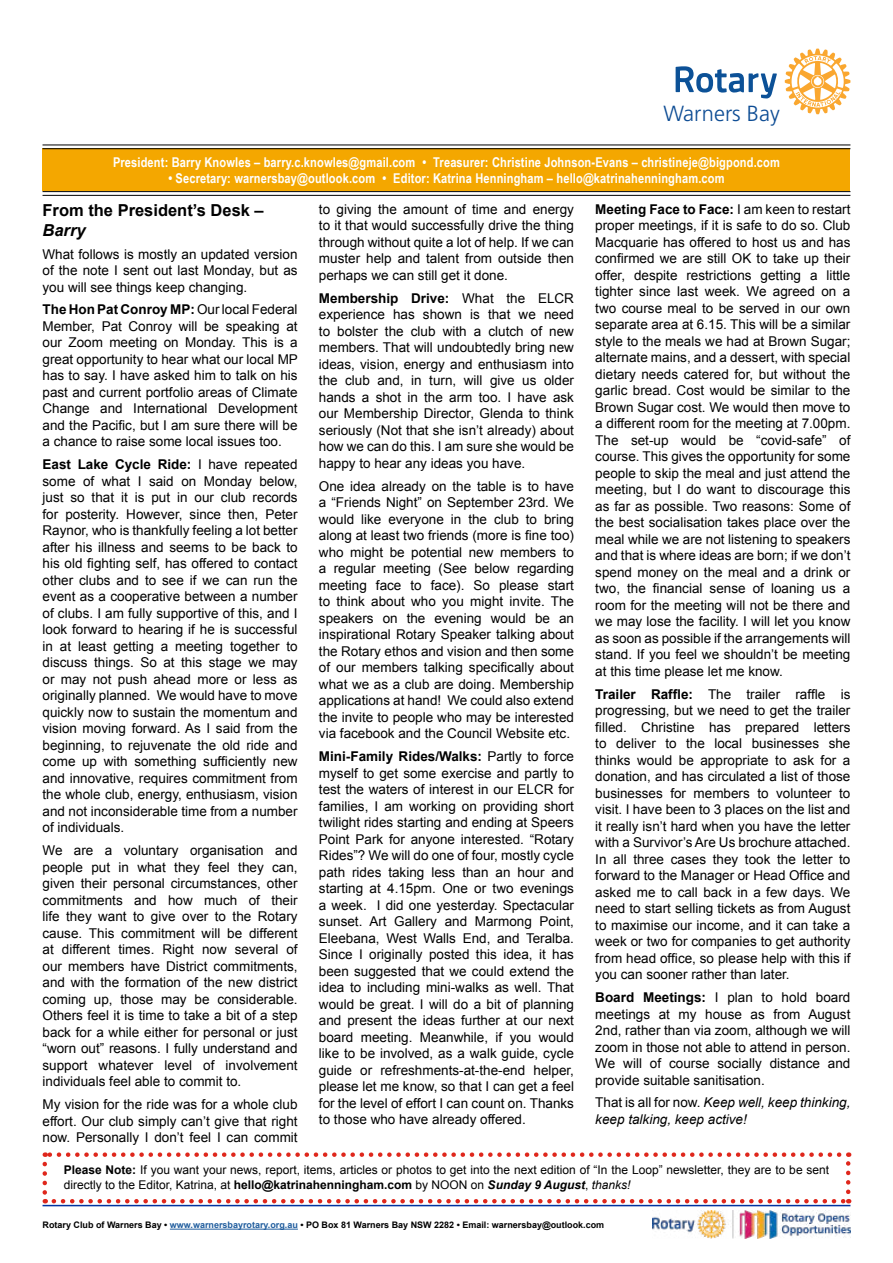
<style>
.page{position:relative;width:893px;height:1263px;background:#fff}
.page>*{position:absolute;margin:0;border:0;box-sizing:border-box;transform-origin:0 0}
.t1{font:300 21.9px "Frutiger LT Std";color:#0d4c94}
.t2{font:700 16.5px/19.5px "Arial";color:#000}
.t3{font:13.5px/16.5px "Arial";color:#000;text-align:justify}
.t4{font:700 13.5px "Arial Narrow";letter-spacing:.01em;color:#fff}
.t5{font:italic 13.5px/16.5px "Arial";color:#000}
.t6{font:12px/15px "Arial";color:#000}
.t7{font:700 9px "Arial";color:#000}
.s1{font-weight:700}
.s2{font-style:normal}
.s3{font-style:italic}
.s4{font-weight:700;font-style:italic}
.s5{color:#215e9e}
</style>
<div class="page">
<hr style="left:43px;top:1205px;width:807px;height:1px;background:#0033a1">
<hr style="left:170px;top:1229px;width:128px;height:1px;background:#215e9e">
<img style="left:653px;top:1211px;width:197px;height:28px">
<svg style="left:676px;top:66px;width:101px;height:32px"></svg>
<svg style="left:785px;top:49px;width:65px;height:65px"></svg>
<svg style="left:43px;top:1164px;width:4px;height:39px"></svg>
<svg style="left:54px;top:1199px;width:795px;height:4px"></svg>
<svg style="left:846px;top:1152px;width:4px;height:40px"></svg>
<svg style="left:45px;top:1152px;width:794px;height:5px"></svg>
<div style="left:43px;top:149px;width:807px;height:42px;background:#f4a700"></div>
<hr style="left:43px;top:145px;width:807px;height:1px;background:#000">
<hr style="left:43px;top:148px;width:807px;height:1px;background:#000">
<hr style="left:43px;top:191px;width:807px;height:1px;background:#000">
<hr style="left:43px;top:195px;width:807px;height:1px;background:#000">
<h1 class="t1" style="left:588px;top:101px;width:193px">Club of Warners Bay</h1>
<p class="t4" style="left:113px;top:152px;width:668px">President: Barry Knowles – barry.c.knowles@gmail.com • Treasurer: Christine Johnson-Evans – christineje@bigpond.com</p>
<p class="t4" style="left:168px;top:168px;width:558px">• Secretary: warnersbay@outlook.com • Editor: Katrina Henningham – hello@katrinahenningham.com</p>
<p class="t3" style="left:319px;top:201px;width:257px">to giving the amount of time and energy to it that would successfully drive the thing through without quite a lot of help. If we can muster help and talent from outside then perhaps we can still get it done.</p>
<p class="t3" style="left:319px;top:290px;width:257px"><span class="s1">Membership Drive:</span> What the ELCR experience has shown is that we need to bolster the club with a clutch of new members. That will undoubtedly bring new ideas, vision, energy and enthusiasm into the club and, in turn, will give us older hands a shot in the arm too. I have ask our Membership Director, Glenda to think seriously (Not that she isn’t already) about how we can do this. I am sure she would be happy to hear any ideas you have.</p>
<p class="t3" style="left:319px;top:478px;width:257px">One idea already on the table is to have a “Friends Night” on September 23rd. We would like everyone in the club to bring along at least two friends (more is fine too) who might be potential new members to a regular meeting (See below regarding meeting face to face). So please start to think about who you might invite. The speakers on the evening would be an inspirational Rotary Speaker talking about the Rotary ethos and vision and then some of our members talking specifically about what we as a club are doing. Membership applications at hand! We could also extend the invite to people who may be interested via facebook and the Council Website etc.</p>
<p class="t3" style="left:319px;top:748px;width:257px"><span class="s1">Mini-Family Rides/Walks:</span> Partly to force myself to get some exercise and partly to test the waters of interest in our ELCR for families, I am working on providing short twilight rides starting and ending at Speers Point Park for anyone interested. “Rotary Rides”? We will do one of four, mostly cycle path rides taking less than an hour and starting at 4.15pm. One or two evenings a week. I did one yesterday. Spectacular sunset. Art Gallery and Marmong Point, Eleebana, West Walls End, and Teralba.<br>Since I originally posted this idea, it has been suggested that we could extend the idea to including mini-walks as well. That would be great. I will do a bit of planning and present the ideas further at our next board meeting. Meanwhile, if you would like to be involved, as a walk guide, cycle guide or refreshments-at-the-end helper, please let me know, so that I can get a feel for the level of effort I can count on. Thanks to those who have already offered.</p>
<p class="t3" style="left:595px;top:201px;width:257px"><span class="s1">Meeting Face to Face:</span> I am keen to restart proper meetings, if it is safe to do so. Club Macquarie has offered to host us and has confirmed we are still OK to take up their offer, despite restrictions getting a little tighter since last week. We agreed on a two course meal to be served in our own separate area at 6.15. This will be a similar style to the meals we had at Brown Sugar; alternate mains, and a dessert, with special dietary needs catered for, but without the garlic bread. Cost would be similar to the Brown Sugar cost. We would then move to a different room for the meeting at 7.00pm.<br>The set-up would be “covid-safe” of course. This gives the opportunity for some people to skip the meal and just attend the meeting, but I do want to discourage this as far as possible. Two reasons: Some of the best socialisation takes place over the meal while we are not listening to speakers and that is where ideas are born; if we don’t spend money on the meal and a drink or two, the financial sense of loaning us a room for the meeting will not be there and we may lose the facility. I will let you know as soon as possible if the arrangements will stand. If you feel we shouldn’t be meeting at this time please let me know.</p>
<p class="t3" style="left:595px;top:686px;width:257px"><span class="s1">Trailer Raffle:</span> The trailer raffle is progressing, but we need to get the trailer filled. Christine has prepared letters to deliver to the local businesses she thinks would be appropriate to ask for a donation, and has circulated a list of those businesses for members to volunteer to visit. I have been to 3 places on the list and it really isn’t hard when you have the letter with a Survivor’s Are Us brochure attached.<br>In all three cases they took the letter to forward to the Manager or Head Office and asked me to call back in a few days. We need to start selling tickets as from August to maximise our income, and it can take a week or two for companies to get authority from head office, so please help with this if you can sooner rather than later.</p>
<p class="t3" style="left:595px;top:989px;width:257px"><span class="s1">Board Meetings:</span> I plan to hold board meetings at my house as from August 2nd, rather than via zoom, although we will zoom in those not able to attend in person.<br>We will of course socially distance and provide suitable sanitisation.</p>
<p class="t5" style="left:595px;top:1094px;width:257px"><span class="s2">That is all for now.</span> Keep well, keep thinking, keep talking, keep active!</p>
<p class="t2" style="left:43px;top:201px;width:223px">From the President’s Desk <span class="s3">–<br>Barry</span></p>
<p class="t3" style="left:43px;top:246px;width:257px">What follows is mostly an updated version of the note I sent out last Monday, but as you will see things keep changing.</p>
<p class="t3" style="left:43px;top:302px;width:257px"><span class="s1">The Hon Pat Conroy MP:</span> Our local Federal Member, Pat Conroy will be speaking at our Zoom meeting on Monday. This is a great opportunity to hear what our local MP has to say. I have asked him to talk on his past and current portfolio areas of Climate Change and International Development and the Pacific, but I am sure there will be a chance to raise some local issues too.</p>
<p class="t3" style="left:43px;top:456px;width:257px"><span class="s1">East Lake Cycle Ride:</span> I have repeated some of what I said on Monday below, just so that it is put in our club records for posterity. However, since then, Peter Raynor, who is thankfully feeling a lot better after his illness and seems to be back to his old fighting self, has offered to contact other clubs and to see if we can run the event as a cooperative between a number of clubs. I am fully supportive of this, and I look forward to hearing if he is successful in at least getting a meeting together to discuss things. So at this stage we may or may not push ahead more or less as originally planned. We would have to move quickly now to sustain the momentum and vision moving forward. As I said from the beginning, to rejuvenate the old ride and come up with something sufficiently new and innovative, requires commitment from the whole club, energy, enthusiasm, vision and not inconsiderable time from a number of individuals.</p>
<p class="t3" style="left:43px;top:842px;width:257px">We are a voluntary organisation and people put in what they feel they can, given their personal circumstances, other commitments and how much of their life they want to give over to the Rotary cause. This commitment will be different at different times. Right now several of our members have District commitments, and with the formation of the new district coming up, those may be considerable.<br>Others feel it is time to take a bit of a step back for a while either for personal or just “worn out” reasons. I fully understand and support whatever level of involvement individuals feel able to commit to.</p>
<p class="t3" style="left:43px;top:1096px;width:257px">My vision for the ride was for a whole club effort. Our club simply can’t give that right now. Personally I don’t feel I can commit</p>
<p class="t6" style="left:64px;top:1162px;width:767px"><span class="s1">Please Note:</span> If you want your news, report, items, articles or photos to get into the next edition of “In the Loop” newsletter, they are to be sent directly to the Editor, Katrina, at <span class="s1">hello@katrinahenningham.com</span> by NOON on <span class="s4">Sunday 9 August</span>, <span class="s3">thanks!</span></p>
<p class="t7" style="left:43px;top:1219px;width:563px">Rotary Club of Warners Bay • <span class="s5">www.warnersbayrotary.org.au</span> • PO Box 81 Warners Bay NSW 2282 • Email: warnersbay@outlook.com</p>
</div>
